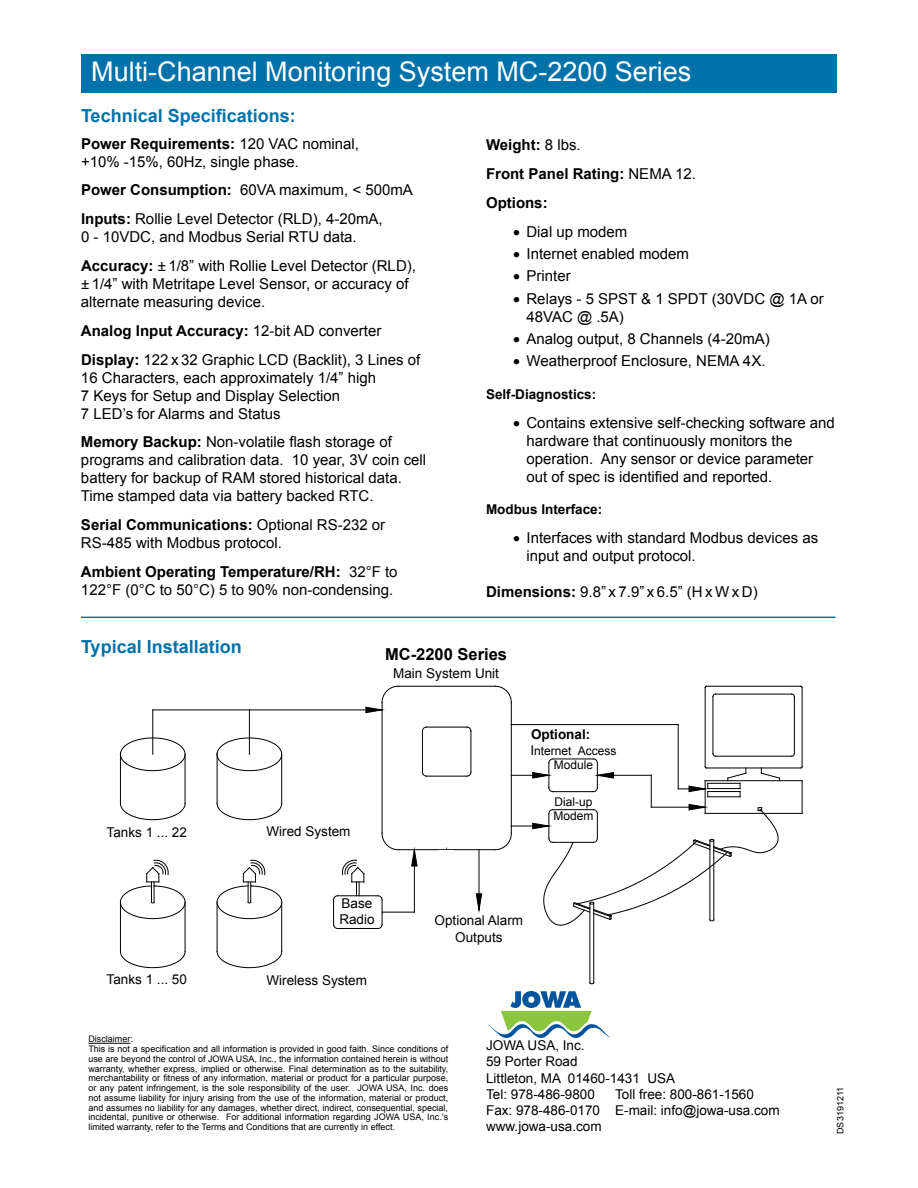
<style>
.page{position:relative;width:918px;height:1188px;background:#fff}
.page>*{position:absolute;margin:0;border:0;box-sizing:border-box;transform-origin:0 0}
.t1{font:27px "Arial";color:#fff}
.t2{font:700 18px "Arial";color:#0071a9}
.t3{font:700 16.5px "Arial";color:#000}
.t4{font:15px/18px "Arial";color:#000}
.t5{font:700 15px/28.8px "Arial";color:#000}
.t6{font:13.5px/16.2px "Arial";color:#000}
.t7{font:700 13.5px "Arial";color:#000}
.t8{font:12px/14.4px "Arial";color:#000;text-align:center}
.t9{font:9px/9.8px "Arial";color:#000}
.s1{font-weight:700}
.s2{font-weight:400}
.s3{font-size:13.5px}
</style>
<div class="page">
<div style="left:81px;top:54px;width:756px;height:39px;background:#0071a9"></div>
<hr style="left:81px;top:617px;width:754px;height:1px;background:#0071a9">
<hr style="left:382px;top:703px;width:1px;height:130px;background:#000">
<hr style="left:511px;top:703px;width:1px;height:130px;background:#000">
<hr style="left:398px;top:686px;width:97px;height:1px;background:#000">
<hr style="left:398px;top:849px;width:97px;height:1px;background:#000">
<svg style="left:381px;top:833px;width:18px;height:17px"></svg>
<svg style="left:494px;top:833px;width:18px;height:17px"></svg>
<svg style="left:494px;top:685px;width:18px;height:18px"></svg>
<hr style="left:422px;top:731px;width:1px;height:41px;background:#000">
<hr style="left:471px;top:731px;width:1px;height:41px;background:#000">
<hr style="left:426px;top:727px;width:41px;height:1px;background:#000">
<hr style="left:426px;top:776px;width:41px;height:1px;background:#000">
<svg style="left:422px;top:726px;width:5px;height:5px"></svg>
<svg style="left:466px;top:726px;width:6px;height:6px"></svg>
<svg style="left:422px;top:772px;width:5px;height:5px"></svg>
<svg style="left:466px;top:771px;width:6px;height:6px"></svg>
<svg style="left:120px;top:737px;width:66px;height:34px"></svg>
<hr style="left:120px;top:754px;width:1px;height:49px;background:#000">
<hr style="left:185px;top:754px;width:1px;height:49px;background:#000">
<svg style="left:120px;top:803px;width:66px;height:17px"></svg>
<svg style="left:216px;top:803px;width:66px;height:17px"></svg>
<svg style="left:216px;top:737px;width:66px;height:34px"></svg>
<hr style="left:217px;top:754px;width:1px;height:49px;background:#000">
<hr style="left:281px;top:754px;width:1px;height:49px;background:#000">
<hr style="left:153px;top:710px;width:1px;height:44px;background:#000">
<hr style="left:249px;top:710px;width:1px;height:44px;background:#000">
<hr style="left:153px;top:710px;width:229px;height:1px;background:#000">
<svg style="left:366px;top:685px;width:33px;height:28px"></svg>
<hr style="left:281px;top:902px;width:1px;height:49px;background:#000">
<hr style="left:217px;top:902px;width:1px;height:49px;background:#000">
<hr style="left:185px;top:902px;width:1px;height:49px;background:#000">
<hr style="left:120px;top:902px;width:1px;height:49px;background:#000">
<svg style="left:120px;top:951px;width:66px;height:17px"></svg>
<svg style="left:216px;top:951px;width:66px;height:17px"></svg>
<svg style="left:120px;top:859px;width:66px;height:60px"></svg>
<svg style="left:216px;top:859px;width:66px;height:60px"></svg>
<hr style="left:338px;top:896px;width:40px;height:1px;background:#000">
<hr style="left:338px;top:928px;width:40px;height:1px;background:#000">
<svg style="left:377px;top:895px;width:6px;height:34px"></svg>
<svg style="left:333px;top:859px;width:32px;height:70px"></svg>
<hr style="left:414px;top:850px;width:1px;height:62px;background:#000">
<hr style="left:479px;top:850px;width:1px;height:60px;background:#000">
<svg style="left:412px;top:850px;width:5px;height:16px"></svg>
<hr style="left:382px;top:912px;width:32px;height:1px;background:#000">
<svg style="left:476px;top:894px;width:6px;height:16px"></svg>
<hr style="left:553px;top:759px;width:40px;height:1px;background:#000">
<hr style="left:553px;top:791px;width:40px;height:1px;background:#000">
<hr style="left:511px;top:775px;width:38px;height:1px;background:#000">
<svg style="left:533px;top:758px;width:21px;height:34px"></svg>
<hr style="left:597px;top:775px;width:54px;height:1px;background:#000">
<svg style="left:593px;top:758px;width:21px;height:34px"></svg>
<hr style="left:511px;top:826px;width:38px;height:1px;background:#000">
<hr style="left:705px;top:781px;width:1px;height:32px;background:#000">
<hr style="left:802px;top:781px;width:1px;height:32px;background:#000">
<hr style="left:705px;top:780px;width:97px;height:1px;background:#000">
<hr style="left:705px;top:813px;width:97px;height:1px;background:#000">
<hr style="left:708px;top:783px;width:32px;height:1px;background:#000">
<hr style="left:708px;top:788px;width:32px;height:1px;background:#000">
<hr style="left:708px;top:797px;width:32px;height:1px;background:#000">
<hr style="left:708px;top:791px;width:32px;height:1px;background:#000">
<hr style="left:705px;top:688px;width:1px;height:79px;background:#000">
<hr style="left:802px;top:688px;width:1px;height:79px;background:#000">
<svg style="left:727px;top:769px;width:20px;height:28px"></svg>
<svg style="left:761px;top:769px;width:19px;height:12px"></svg>
<hr style="left:706px;top:768px;width:95px;height:1px;background:#000">
<hr style="left:706px;top:686px;width:95px;height:1px;background:#000">
<hr style="left:716px;top:694px;width:76px;height:1px;background:#000">
<hr style="left:713px;top:697px;width:1px;height:57px;background:#000">
<hr style="left:794px;top:697px;width:1px;height:57px;background:#000">
<hr style="left:716px;top:756px;width:76px;height:1px;background:#000">
<svg style="left:704px;top:685px;width:12px;height:12px"></svg>
<svg style="left:791px;top:685px;width:12px;height:12px"></svg>
<hr style="left:511px;top:724px;width:167px;height:1px;background:#000">
<svg style="left:678px;top:783px;width:30px;height:14px"></svg>
<hr style="left:651px;top:775px;width:1px;height:32px;background:#000">
<hr style="left:678px;top:725px;width:1px;height:64px;background:#000">
<hr style="left:593px;top:903px;width:1px;height:80px;background:#000">
<hr style="left:590px;top:903px;width:1px;height:80px;background:#000">
<svg style="left:533px;top:804px;width:246px;height:122px"></svg>
<svg style="left:488px;top:991px;width:122px;height:47px"></svg>
<hr style="left:88px;top:1043px;width:42px;height:1px;background:#000">
<h1 class="t1" style="left:91px;top:54px;width:602px">Multi-Channel Monitoring System MC-2200 Series</h1>
<p class="t2" style="left:81px;top:104px;width:216px">Technical Specifications:</p>
<p class="t4" style="left:81px;top:134px;width:280px"><span class="s1">Power Requirements:</span> 120 VAC nominal, +10% -15%, 60Hz, single phase.</p>
<p class="t4" style="left:81px;top:176px;width:333px;line-height:28.8px"><span class="s1">Power Consumption:</span> 60VA maximum, &lt; 500mA<br><span class="s1">Inputs:</span> Rollie Level Detector (RLD), 4-20mA,</p>
<p class="t4" style="left:81px;top:223px;width:336px;line-height:28.8px">0 - 10VDC, and Modbus Serial RTU data.<br><span class="s1">Accuracy:</span> ± 1/8” with Rollie Level Detector (RLD),</p>
<p class="t4" style="left:81px;top:275px;width:329px">± 1/4” with Metritape Level Sensor, or accuracy of alternate measuring device.</p>
<p class="t4" style="left:81px;top:316px;width:341px;line-height:28.8px"><span class="s1">Analog Input Accuracy:</span> 12-bit AD converter<br><span class="s1">Display:</span> 122 x 32 Graphic LCD (Backlit), 3 Lines of</p>
<p class="t4" style="left:81px;top:368px;width:297px">16 Characters, each approximately 1/4” high<br>7 Keys for Setup and Display Selection<br>7 LED’s for Alarms and Status</p>
<p class="t4" style="left:81px;top:433px;width:347px"><span class="s1">Memory Backup:</span> Non-volatile flash storage of programs and calibration data. 10 year, 3V coin cell battery for backup of RAM stored historical data.<br>Time stamped data via battery backed RTC.</p>
<p class="t4" style="left:81px;top:516px;width:306px"><span class="s1">Serial Communications:</span> Optional RS-232 or<br>RS-485 with Modbus protocol.</p>
<p class="t4" style="left:81px;top:563px;width:318px"><span class="s1">Ambient Operating Temperature/RH:</span> 32°F to<br>122°F (0°C to 50°C) 5 to 90% non-condensing.</p>
<p class="t5" style="left:486px;top:131px;width:212px">Weight: <span class="s2">8 lbs.<br></span>Front Panel Rating: <span class="s2">NEMA 12.<br></span>Options:</p>
<p class="t4" style="left:513px;top:223px;width:116px">• Dial up modem</p>
<p class="t4" style="left:513px;top:245px;width:178px">• Internet enabled modem</p>
<p class="t4" style="left:513px;top:267px;width:59px">• Printer</p>
<p class="t4" style="left:526px;top:290px;width:299px;text-indent:-14px">• Relays - 5 SPST &amp; 1 SPDT (30VDC @ 1A or<br>48VAC @ .5A)</p>
<p class="t4" style="left:513px;top:330px;width:258px">• Analog output, 8 Channels (4-20mA)</p>
<p class="t4" style="left:513px;top:352px;width:254px">• Weatherproof Enclosure, NEMA 4X.</p>
<p class="t7" style="left:486px;top:385px;width:112px">Self-Diagnostics:</p>
<p class="t4" style="left:526px;top:414px;width:310px;text-indent:-14px">• Contains extensive self-checking software and hardware that continuously monitors the operation. Any sensor or device parameter out of spec is identified and reported.</p>
<p class="t7" style="left:486px;top:500px;width:118px">Modbus Interface:</p>
<p class="t4" style="left:526px;top:529px;width:293px;text-indent:-14px">• Interfaces with standard Modbus devices as input and output protocol.</p>
<p class="t4" style="left:486px;top:583px;width:273px"><span class="s1">Dimensions:</span> 9.8” x 7.9” x 6.5” (H x W x D)</p>
<p class="t2" style="left:81px;top:634px;width:162px">Typical Installation</p>
<p class="t6" style="left:107px;top:824px;width:82px">Tanks 1 ... 22</p>
<p class="t6" style="left:267px;top:823px;width:86px">Wired System</p>
<p class="t3" style="left:385px;top:644px;width:123px">MC-2200 Series</p>
<p class="t6" style="left:393px;top:665px;width:107px">Main System Unit</p>
<p class="t7" style="left:531px;top:725px;width:61px">Optional:</p>
<p class="t8" style="left:531px;top:743px;width:87px"><span class="s3">I</span>nternet Access<br>Module</p>
<p class="t8" style="left:553px;top:794px;width:42px;text-align:left">Dial-up<br>Modem</p>
<p class="t6" style="left:339px;top:895px;width:37px">Base<br>Radio</p>
<p class="t6" style="left:107px;top:971px;width:82px">Tanks 1 ... 50</p>
<p class="t6" style="left:267px;top:972px;width:102px">Wireless System</p>
<p class="t6" style="left:435px;top:913px;width:90px;text-align:center">Optional Alarm<br>Outputs</p>
<p class="t9" style="left:88px;top:1034px;width:361px">Disclaimer:<br>This is not a specification and all information is provided in good faith. Since conditions of use are beyond the control of JOWA USA, Inc., the information contained herein is without warranty, whether express, implied or otherwise. Final determination as to the suitability, merchantability or fitness of any information, material or product for a particular purpose, or any patent infringement, is the sole responsibility of the user. JOWA USA, Inc. does not assume liability for injury arising from the use of the information, material or product, and assumes no liability for any damages, whether direct, indirect, consequential, special, incidental, punitive or otherwise. For additional information regarding JOWA USA, Inc.’s limited warranty, refer to the Terms and Conditions that are currently in effect.</p>
<p class="t6" style="left:486px;top:1037px;width:191px">JOWA USA, Inc.<br>59 Porter Road<br>Littleton, MA 01460-1431 USA<br>Tel: 978-486-9800</p>
<p class="t6" style="left:486px;top:1086px;width:295px;text-indent:129px">Toll free: 800-861-1560<br>Fax: 978-486-0170 E-mail: info@jowa-usa.com www.jowa-usa.com</p>
<p class="t9" style="left:836px;top:1134px;width:48px;rotate:-90deg">DS3191211</p>
</div>
